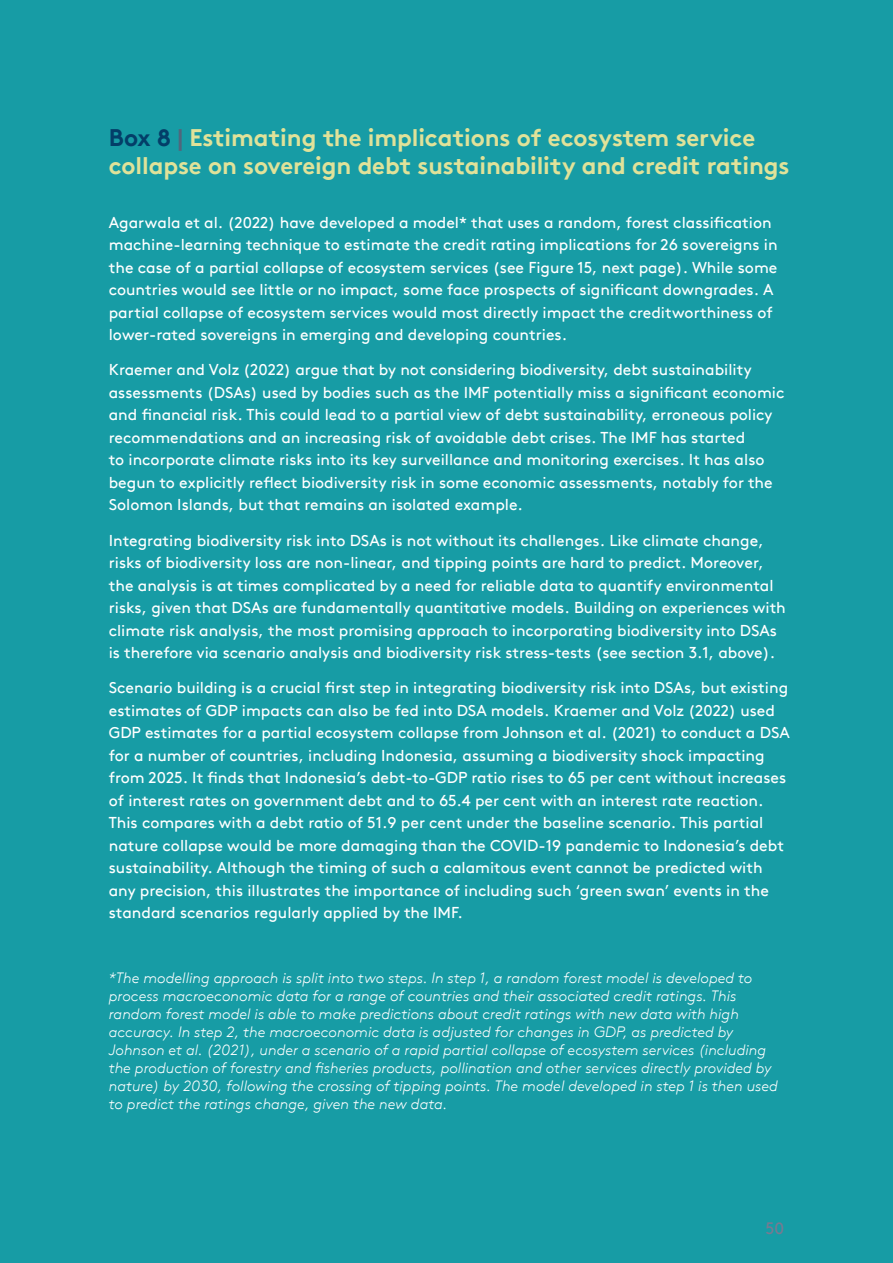
<style>
.page{position:relative;width:893px;height:1263px;background:#179ca5}
.page>*{position:absolute;margin:0;border:0;box-sizing:border-box;transform-origin:0 0}
.Box_heading_blue{font:700 24px/28.8px "Brown TT";letter-spacing:-.005em;color:#e0e299}
.t1{font:16.5px "Brown TT";color:#787a91}
.Body_text{font:15.75px/22.5px "Brown TT";color:#fff}
.Body_text-2{font:italic 300 15px/18px "Brown TT";color:#fff}
.s1{color:#033e68}
.s2{color:#51667c}
</style>
<div class="page">
<p class="Box_heading_blue" style="left:109px;top:123px;width:682px"><span class="s1">Box 8</span> <span class="s2">|</span> Estimating the implications of ecosystem service collapse on sovereign debt sustainability and credit ratings</p>
<p class="Body_text" style="left:109px;top:211px;width:670px">Agarwala et al. (2022) have developed a model* that uses a random, forest classification machine-learning technique to estimate the credit rating implications for 26 sovereigns in the case of a partial collapse of ecosystem services (see Figure 15, next page). While some countries would see little or no impact, some face prospects of significant downgrades. A partial collapse of ecosystem services would most directly impact the creditworthiness of lower-rated sovereigns in emerging and developing countries.</p>
<p class="Body_text" style="left:109px;top:359px;width:677px">Kraemer and Volz (2022) argue that by not considering biodiversity, debt sustainability assessments (DSAs) used by bodies such as the IMF potentially miss a significant economic and financial risk. This could lead to a partial view of debt sustainability, erroneous policy recommendations and an increasing risk of avoidable debt crises. The IMF has started<br>to incorporate climate risks into its key surveillance and monitoring exercises. It has also begun to explicitly reflect biodiversity risk in some economic assessments, notably for the Solomon Islands, but that remains an isolated example.</p>
<p class="Body_text" style="left:109px;top:529px;width:679px">Integrating biodiversity risk into DSAs is not without its challenges. Like climate change, risks of biodiversity loss are non-linear, and tipping points are hard to predict. Moreover, the analysis is at times complicated by a need for reliable data to quantify environmental risks, given that DSAs are fundamentally quantitative models. Building on experiences with climate risk analysis, the most promising approach to incorporating biodiversity into DSAs is therefore via scenario analysis and biodiversity risk stress-tests (see section 3.1, above).</p>
<p class="Body_text" style="left:109px;top:677px;width:682px">Scenario building is a crucial first step in integrating biodiversity risk into DSAs, but existing estimates of GDP impacts can also be fed into DSA models. Kraemer and Volz (2022) used GDP estimates for a partial ecosystem collapse from Johnson et al. (2021) to conduct a DSA for a number of countries, including Indonesia, assuming a biodiversity shock impacting from 2025. It finds that Indonesia’s debt-to-GDP ratio rises to 65 per cent without increases of interest rates on government debt and to 65.4 per cent with an interest rate reaction.<br>This compares with a debt ratio of 51.9 per cent under the baseline scenario. This partial nature collapse would be more damaging than the COVID-19 pandemic to Indonesia’s debt sustainability. Although the timing of such a calamitous event cannot be predicted with any precision, this illustrates the importance of including such ‘green swan’ events in the standard scenarios regularly applied by the IMF.</p>
<p class="Body_text-2" style="left:109px;top:969px;width:671px">*The modelling approach is split into two steps. In step 1, a random forest model is developed to process macroeconomic data for a range of countries and their associated credit ratings. This random forest model is able to make predictions about credit ratings with new data with high accuracy. In step 2, the macroeconomic data is adjusted for changes in GDP, as predicted by Johnson et al. (2021), under a scenario of a rapid partial collapse of ecosystem services (including the production of forestry and fisheries products, pollination and other services directly provided by nature) by 2030, following the crossing of tipping points. The model developed in step 1 is then used to predict the ratings change, given the new data.</p>
<p class="t1" style="left:765px;top:1218px;width:20px">50</p>
</div>
